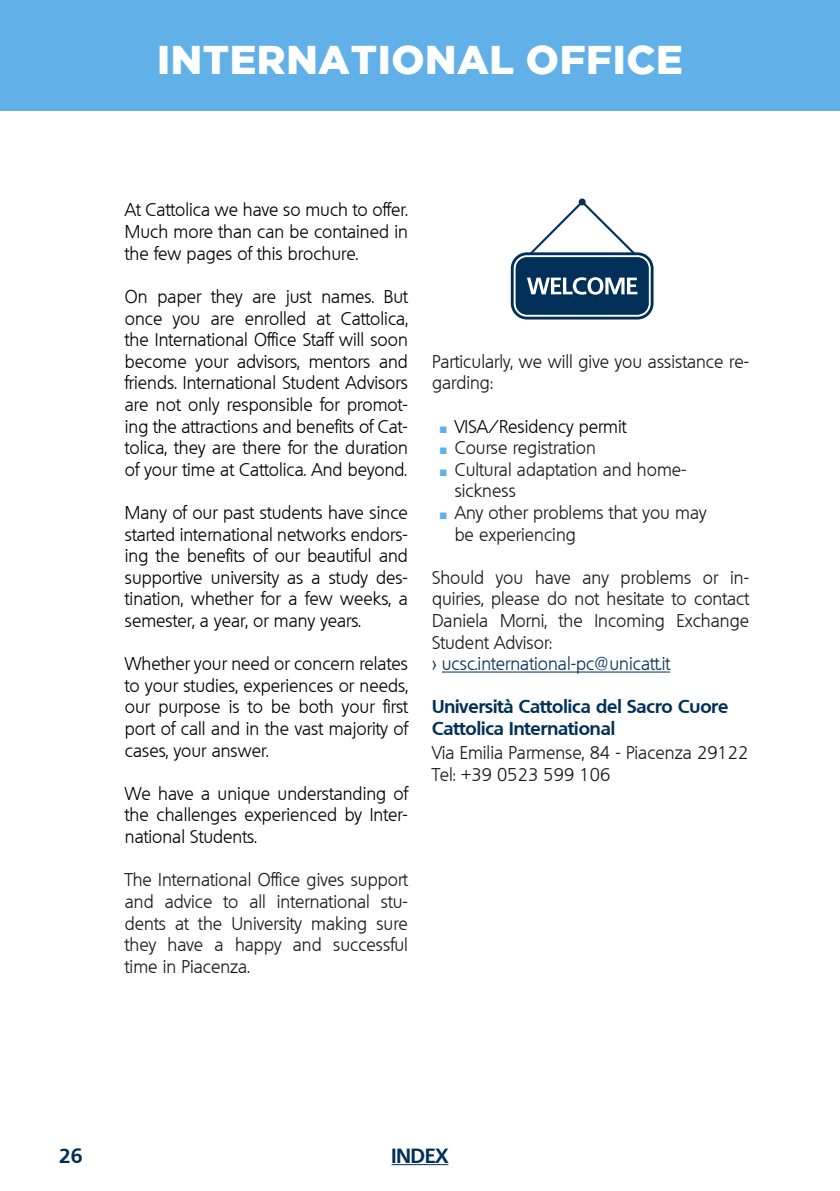
<style>
.page{position:relative;width:840px;height:1191px;background:#fff}
.page>*{position:absolute;margin:0;border:0;box-sizing:border-box;transform-origin:0 0}
.t1{font:900 40px "Gotham";letter-spacing:.015em;color:#fff}
.t2{font:700 20px "Quebec";color:#003057}
.t3{font:300 18px/21.6px "Quebec";color:#000;text-align:justify}
.t4{font:300 18px/21.6px "Quebec";color:#1a171b}
.t5{font:700 18px/21.6px "Quebec";color:#003057}
.t6{font:300 18px "Quebec";color:#003057}
.s1{font-family:"Arial";font-weight:400;font-size:14px;color:#61b1e8}
</style>
<div class="page">
<hr style="left:441px;top:671px;width:229px;height:1px;background:#003057">
<svg style="left:510px;top:199px;width:143px;height:120px"></svg>
<div style="left:578px;top:198px;width:7px;height:7px;background:#003057;border-radius:50%"></div>
<div style="left:0;top:0;width:839px;height:111px;background:#61b1e8"></div>
<hr style="left:391px;top:1164px;width:57px;height:1px;background:#003057">
<h1 class="t1" style="left:157px;top:37px;width:527px">INTERNATIONAL OFFICE</h1>
<p class="t3" style="left:125px;top:199px;width:284px">At Cattolica we have so much to offer.<br>Much more than can be contained in the few pages of this brochure.</p>
<p class="t3" style="left:125px;top:286px;width:284px">On paper they are just names. But once you are enrolled at Cattolica, the International Office Staff will soon become your advisors, mentors and friends. International Student Advisors are not only responsible for promot&shy;ing the attractions and benefits of Cat&shy;tolica, they are there for the duration of your time at Cattolica. And beyond.</p>
<p class="t3" style="left:125px;top:502px;width:284px">Many of our past students have since started international networks endors&shy;ing the benefits of our beautiful and supportive university as a study des&shy;tination, whether for a few weeks, a semester, a year, or many years.</p>
<p class="t3" style="left:125px;top:653px;width:284px">Whether your need or concern relates to your studies, experiences or needs, our purpose is to be both your first port of call and in the vast majority of cases, your answer.</p>
<p class="t3" style="left:125px;top:782px;width:284px">We have a unique understanding of the challenges experienced by Inter&shy;national Students.</p>
<p class="t4" style="left:125px;top:869px;width:284px;text-align:justify">The International Office gives support and advice to all international stu&shy;dents at the University making sure they have a happy and successful time in Piacenza.</p>
<p class="t4" style="left:432px;top:350px;width:318px">Particularly, we will give you assistance re&shy;garding:</p>
<p class="t3" style="left:439px;top:415px;width:189px"><span class="s1">■</span> VISA/Residency permit</p>
<p class="t4" style="left:439px;top:437px;width:158px"><span class="s1">■</span> Course registration</p>
<p class="t4" style="left:454px;top:458px;width:233px;text-indent:-15px"><span class="s1">■</span> Cultural adaptation and home&shy;sickness</p>
<p class="t4" style="left:454px;top:502px;width:253px;text-indent:-15px"><span class="s1">■</span> Any other problems that you may be experiencing</p>
<p class="t4" style="left:432px;top:566px;width:318px;text-align:justify">Should you have any problems or in&shy;quiries, please do not hesitate to contact Daniela Morni, the Incoming Exchange Student Advisor:</p>
<p class="t6" style="left:432px;top:652px;width:240px">&gt; ucsc.international-pc@unicatt.it</p>
<p class="t5" style="left:432px;top:695px;width:298px">Università Cattolica del Sacro Cuore<br>Cattolica International</p>
<p class="t4" style="left:432px;top:742px;width:318px">Via Emilia Parmense, 84 - Piacenza 29122<br>Tel: +39 0523 599 106</p>
<p class="t2" style="left:59px;top:1142px;width:25px">26</p>
<p class="t2" style="left:391px;top:1142px;width:58px">INDEX</p>
</div>
